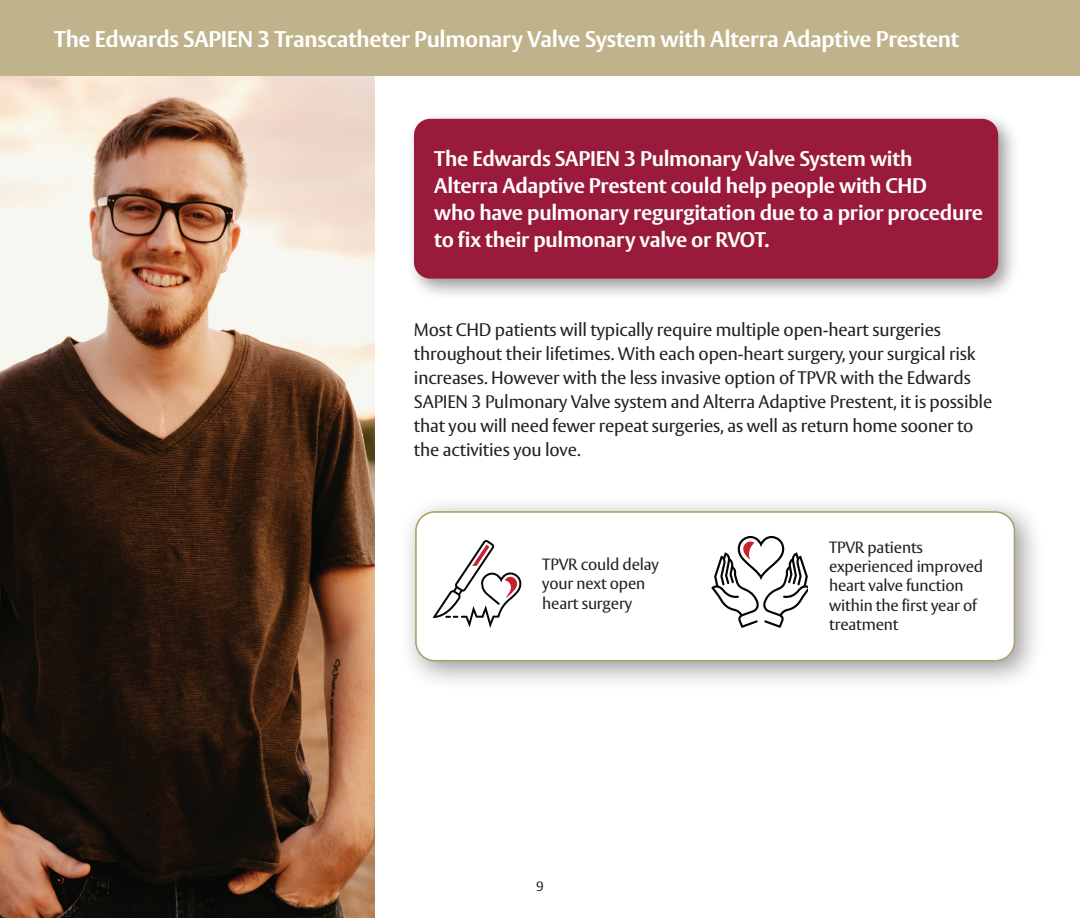
<style>
.page{position:relative;width:1080px;height:918px;background:#fff}
.page>*{position:absolute;margin:0;border:0;box-sizing:border-box;transform-origin:0 0}
.t1{font:700 22.5px "Vesta Std";letter-spacing:-.01em;color:#fff}
.t2{font:700 21px/27px "Vesta Std";letter-spacing:-.01em;color:#fff}
.t3{font:18px/24px "Vesta Std";letter-spacing:-.01em;color:#231f20}
.t4{font:16.2px/19px "Vesta Std";letter-spacing:-.01em;color:#231f20}
.t5{font:13.5px "Vesta Std";color:#231f20}
</style>
<div class="page">
<img style="left:0;top:76px;width:375px;height:842px">
<div style="left:0;top:0;width:1080px;height:76px;background:#c0b38c"></div>
<div style="left:399px;top:495px;width:646px;height:196px;background:#231f20;opacity:.45"></div>
<div style="left:416px;top:512px;width:598px;height:149px;background:#fff;border-radius:19px"></div>
<div style="left:415px;top:511px;width:600px;height:151px;border:2px solid #ae9f6e;border-radius:19px"></div>
<svg style="left:432px;top:540px;width:90px;height:88px"></svg>
<svg style="left:711px;top:536px;width:97px;height:92px"></svg>
<div style="left:405px;top:110px;width:616px;height:191px;background:#231f20;opacity:.45"></div>
<div style="left:414px;top:119px;width:584px;height:160px;background:#991a3b;border-radius:16px"></div>
<p class="t1" style="left:54px;top:25px;width:907px">The Edwards SAPIEN 3 Transcatheter Pulmonary Valve System with Alterra Adaptive Prestent</p>
<p class="t2" style="left:434px;top:145px;width:550px">The Edwards SAPIEN 3 Pulmonary Valve System with<br>Alterra Adaptive Prestent could help people with CHD<br>who have pulmonary regurgitation due to a prior procedure to fix their pulmonary valve or RVOT.</p>
<p class="t3" style="left:414px;top:317px;width:580px">Most CHD patients will typically require multiple open-heart surgeries throughout their lifetimes. With each open-heart surgery, your surgical risk increases. However with the less invasive option of TPVR with the Edwards SAPIEN 3 Pulmonary Valve system and Alterra Adaptive Prestent, it is possible that you will need fewer repeat surgeries, as well as return home sooner to the activities you love.</p>
<p class="t4" style="left:542px;top:555px;width:118px">TPVR could delay your next open heart surgery</p>
<p class="t5" style="left:536px;top:878px;width:9px">9</p>
<p class="t4" style="left:829px;top:538px;width:156px">TPVR patients experienced improved heart valve function within the first year of treatment</p>
</div>
